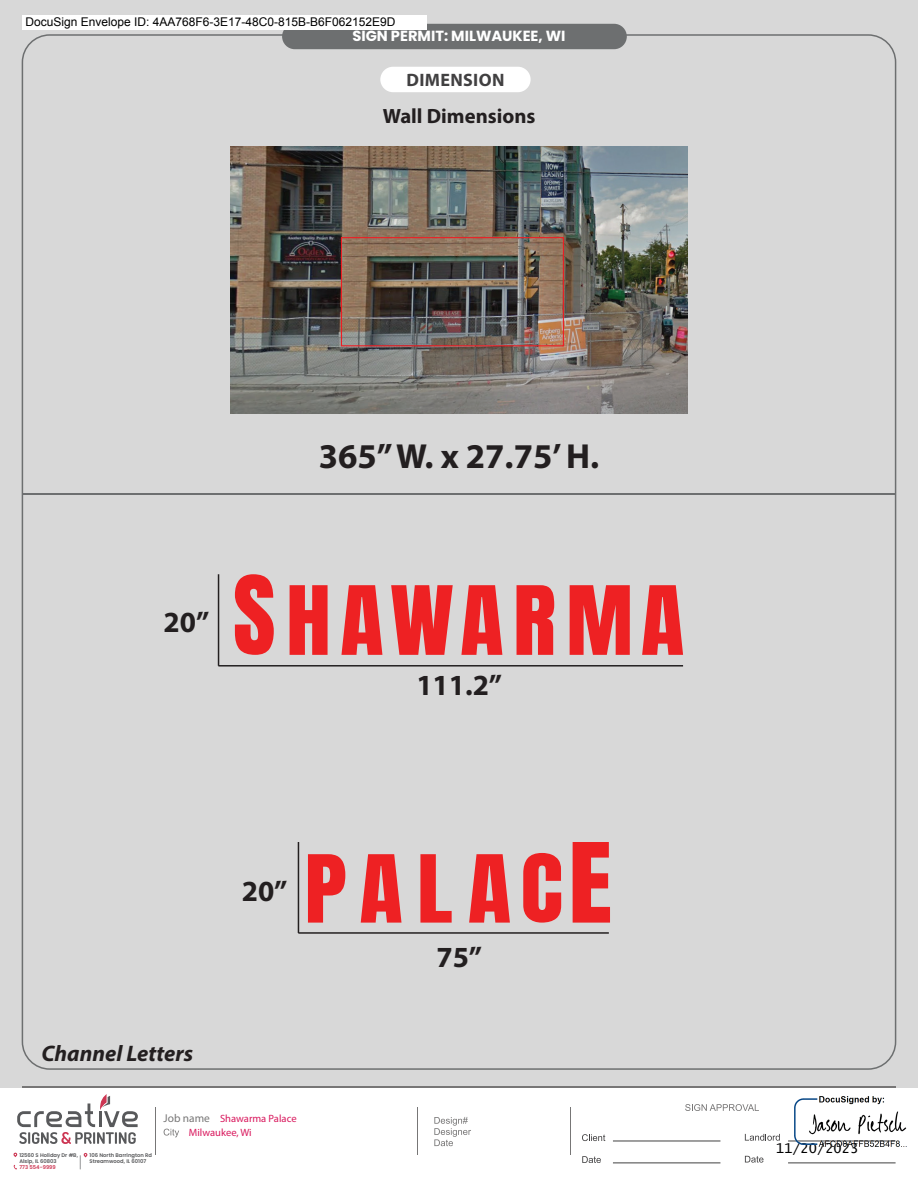
<style>
.page{position:relative;width:918px;height:1188px;background:#fff}
.page>*{position:absolute;margin:0;border:0;box-sizing:border-box;transform-origin:0 0}
.t1{font:700 34.95px "Myriad Pro";color:#231f20}
.t2{font:700 29.25px "Myriad Pro";color:#231f20}
.t3{font:italic 700 22.5px "Myriad Pro";color:#231f20}
.t4{font:700 20.7px "Myriad Pro";color:#231f20}
.t5{font:700 18px "Myriad Pro";letter-spacing:.02em;color:#414041}
.t6{font:700 14.7px "Poppins";color:#fff}
.t7{font:13.65px "Lucida Console";color:#000}
.t8{font:12px "Arial";color:#000}
.t9{font:11.4px "Myriad Pro";color:#777676}
.t10{font:10.5px "Myriad Pro";color:#d9185d}
.t11{font:600 5.25px/6.3px "Poppins";color:#58595b}
.t12{font:600 5.25px "Poppins";color:#cc3552}
</style>
<div class="page">
<div style="left:0;top:0;width:918px;height:1087px;background:#d8d8d8"></div>
<svg style="left:434px;top:1117px;width:37px;height:29px"></svg>
<svg style="left:582px;top:1134px;width:23px;height:7px"></svg>
<svg style="left:685px;top:1104px;width:74px;height:7px"></svg>
<hr style="left:788px;top:1141px;width:108px;height:1px;background:#414041">
<hr style="left:613px;top:1141px;width:107px;height:1px;background:#414041">
<svg style="left:745px;top:1134px;width:35px;height:7px"></svg>
<svg style="left:582px;top:1156px;width:19px;height:7px"></svg>
<hr style="left:788px;top:1163px;width:108px;height:1px;background:#414041">
<hr style="left:613px;top:1163px;width:107px;height:1px;background:#414041">
<svg style="left:745px;top:1156px;width:19px;height:7px"></svg>
<hr style="left:570px;top:1108px;width:1px;height:47px;background:#777676">
<hr style="left:417px;top:1108px;width:1px;height:47px;background:#777676">
<hr style="left:155px;top:1108px;width:1px;height:47px;background:#777676">
<svg style="left:164px;top:1129px;width:15px;height:8px"></svg>
<div style="left:282px;top:24px;width:345px;height:25px;background:#6d6f70;border-radius:13px"></div>
<div style="left:380px;top:67px;width:151px;height:25px;background:#fff;border-radius:13px"></div>
<hr style="left:22px;top:1086px;width:874px;height:1px;background:#777676">
<hr style="left:23px;top:494px;width:872px;height:1px;background:#6d6f70">
<svg style="left:13px;top:1153px;width:4px;height:4px"></svg>
<svg style="left:80px;top:1153px;width:8px;height:16px"></svg>
<svg style="left:17px;top:1094px;width:121px;height:50px"></svg>
<hr style="left:298px;top:932px;width:311px;height:2px;background:#231f20">
<hr style="left:298px;top:842px;width:1px;height:91px;background:#231f20">
<hr style="left:218px;top:665px;width:465px;height:2px;background:#231f20">
<hr style="left:218px;top:574px;width:1px;height:92px;background:#231f20">
<svg style="left:290px;top:585px;width:38px;height:70px;background:#ea4041"></svg>
<svg style="left:341px;top:585px;width:41px;height:70px"></svg>
<svg style="left:391px;top:585px;width:62px;height:70px"></svg>
<svg style="left:461px;top:585px;width:41px;height:70px"></svg>
<svg style="left:517px;top:585px;width:37px;height:70px;background:#ea3b3d"></svg>
<svg style="left:570px;top:585px;width:60px;height:70px;background:#e94243"></svg>
<svg style="left:642px;top:585px;width:41px;height:70px"></svg>
<svg style="left:235px;top:574px;width:39px;height:81px"></svg>
<svg style="left:308px;top:854px;width:37px;height:69px"></svg>
<svg style="left:361px;top:854px;width:41px;height:69px"></svg>
<svg style="left:420px;top:854px;width:32px;height:69px"></svg>
<svg style="left:469px;top:854px;width:41px;height:69px"></svg>
<svg style="left:523px;top:853px;width:38px;height:70px"></svg>
<svg style="left:573px;top:842px;width:37px;height:81px"></svg>
<img style="left:230px;top:146px;width:458px;height:267px">
<div style="left:341px;top:237px;width:223px;height:109px;border:1px solid #ee1d23"></div>
<div style="left:22px;top:15px;width:406px;height:15px;background:#fff"></div>
<img style="left:795px;top:1096px;width:112px;height:51px">
<h3 class="t8" style="left:26px;top:15px;width:371px">DocuSign Envelope ID: 4AA768F6-3E17-48C0-815B-B6F062152E9D</h3>
<h3 class="t6" style="left:352px;top:27px;width:215px">SIGN PERMIT: MILWAUKEE, WI</h3>
<h3 class="t5" style="left:406px;top:68px;width:99px">DIMENSION</h3>
<h3 class="t4" style="left:383px;top:102px;width:154px">Wall Dimensions</h3>
<h2 class="t2" style="left:164px;top:604px;width:47px">20”</h2>
<h1 class="t1" style="left:319px;top:434px;width:282px">365” W. x 27.75’ H.</h1>
<h2 class="t2" style="left:416px;top:666px;width:87px">111.2”</h2>
<h2 class="t2" style="left:242px;top:872px;width:47px">20”</h2>
<h3 class="t3" style="left:42px;top:1038px;width:153px">Channel Letters</h3>
<h3 class="t9" style="left:164px;top:1111px;width:48px">Job name</h3>
<h3 class="t10" style="left:220px;top:1112px;width:78px">Shawarma Palace</h3>
<p class="t11" style="left:19px;top:1152px;width:60px">12560 S Holiday Dr #B,<br>Alsip, IL 60803</p>
<p class="t12" style="left:19px;top:1164px;width:38px">773 554-9999</p>
<p class="t11" style="left:90px;top:1152px;width:64px">106 North Barrington Rd<br>Streamwood, IL 60107</p>
<h3 class="t10" style="left:189px;top:1126px;width:64px">Milwaukee, Wi</h3>
<h2 class="t2" style="left:436px;top:938px;width:47px">75”</h2>
<h3 class="t7" style="left:776px;top:1142px;width:84px">11/20/2023</h3>
</div>
